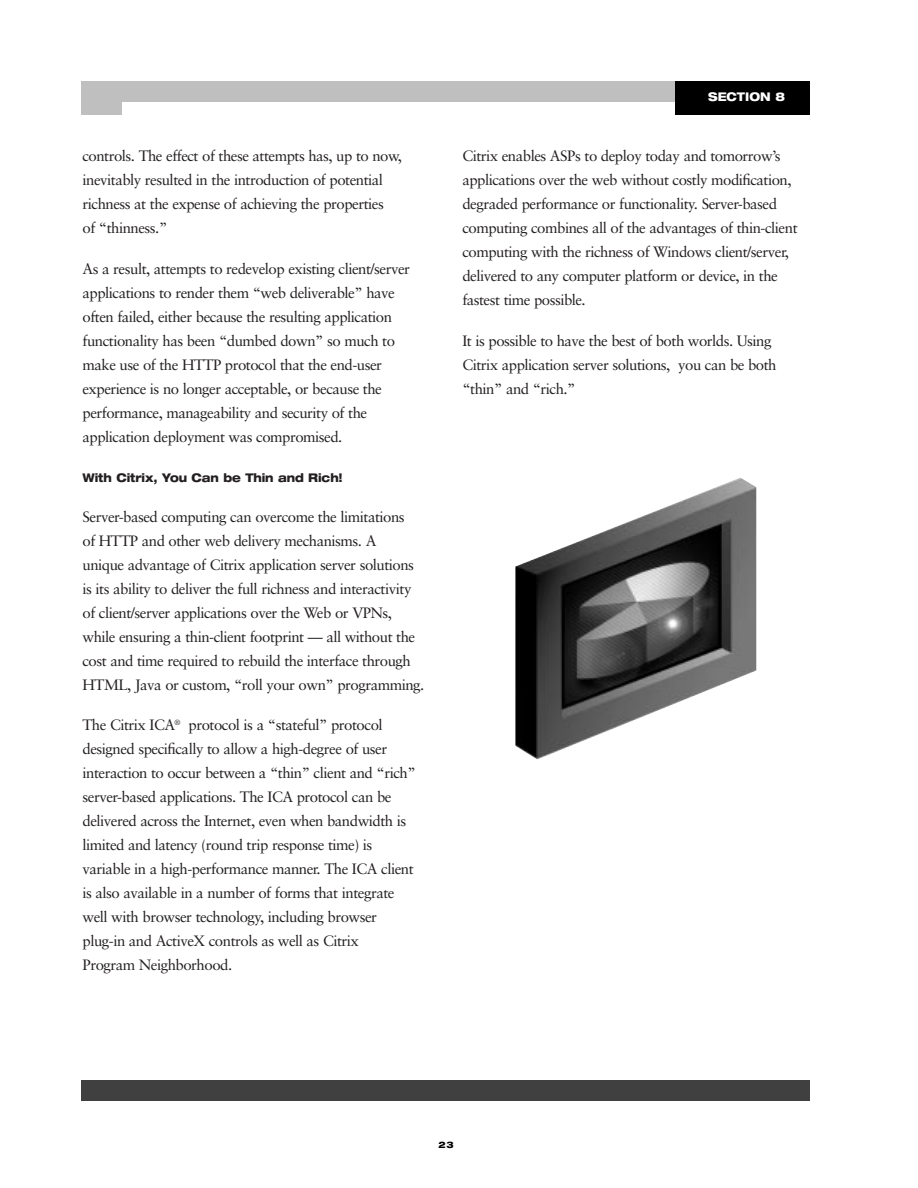
<style>
.page{position:relative;width:918px;height:1188px;background:#fff}
.page>*{position:absolute;margin:0;border:0;box-sizing:border-box;transform-origin:0 0}
.t1{font:15px/24px "Sabon";letter-spacing:-.035em;color:#231f20}
.t2{font:800 expanded 12px "Helvetica Neue";letter-spacing:-.01em;color:#231f20;scale:.9 1}
.t3{font:800 expanded 12px "Helvetica Neue";color:#fff;scale:.9 1}
.t4{font:800 expanded 9px "Helvetica Neue";color:#000;scale:.9 1}
.s1{color:#fff}
</style>
<div class="page">
<div style="left:81px;top:1080px;width:729px;height:20px;background:#404040"></div>
<div style="left:81px;top:81px;width:675px;height:20px;background:#bfbfbf"></div>
<div style="left:675px;top:81px;width:135px;height:34px;background:#000"></div>
<div style="left:81px;top:81px;width:41px;height:33px;background:#bfbfbf"></div>
<img style="left:515px;top:477px;width:241px;height:283px">
<p class="t1" style="left:82px;top:146px;width:321px">controls. The effect of these attempts has, up to now, inevitably resulted in the introduction of potential richness at the expense of achieving the properties<br>of “thinness.”</p>
<p class="t1" style="left:82px;top:258px;width:329px">As a result, attempts to redevelop existing client/server applications to render them “web deliverable” have often failed, either because the resulting application functionality has been “dumbed down” so much to make use of the HTTP protocol that the end-user experience is no longer acceptable, or because the performance, manageability and security of the application deployment was compromised.</p>
<p class="t2" style="left:82px;top:473px;width:291px">With Citrix, You Can be Thin and Rich!</p>
<p class="t1" style="left:82px;top:506px;width:343px">Server-based computing can overcome the limitations<br>of HTTP and other web delivery mechanisms. A<br>unique advantage of Citrix application server solutions is its ability to deliver the full richness and interactivity of client/server applications over the Web or VPNs, while ensuring a thin-client footprint — all without the cost and time required to rebuild the interface through HTML, Java or custom, “roll your own” programming.</p>
<p class="t1" style="left:82px;top:715px;width:335px">The Citrix ICA<sup>®</sup> protocol is a “stateful” protocol designed specifically to allow a high-degree of user interaction to occur between a “thin” client and “rich” server-based applications. The ICA protocol can be delivered across the Internet, even when bandwidth is limited and latency (round trip response time) is variable in a high-performance manner. The ICA client is also available in a number of forms that integrate well with browser technology, including browser plug-in and ActiveX controls as well as Citrix<br>Program Neighborhood.</p>
<p class="t3" style="left:708px;top:92px;width:87px">SECTION 8</p>
<p class="t1" style="left:462px;top:146px;width:337px">Citrix enables ASPs to deploy today and tomorrow’s applications over the web without costly modification, degraded performance or functionality. Server-based computing combines all of the advantages of thin-client computing with the richness of Windows client/server, delivered to any computer platform or device, in the fastest time possible.</p>
<p class="t1" style="left:462px;top:330px;width:316px">It is possible to have the best of both worlds. Using<br>Citrix application server solutions, you can be both “thin” and “rich.”</p>
<p class="t4" style="left:430px;top:1141px;width:37px"><span class="s1">■</span>23<span class="s1">■</span></p>
</div>
